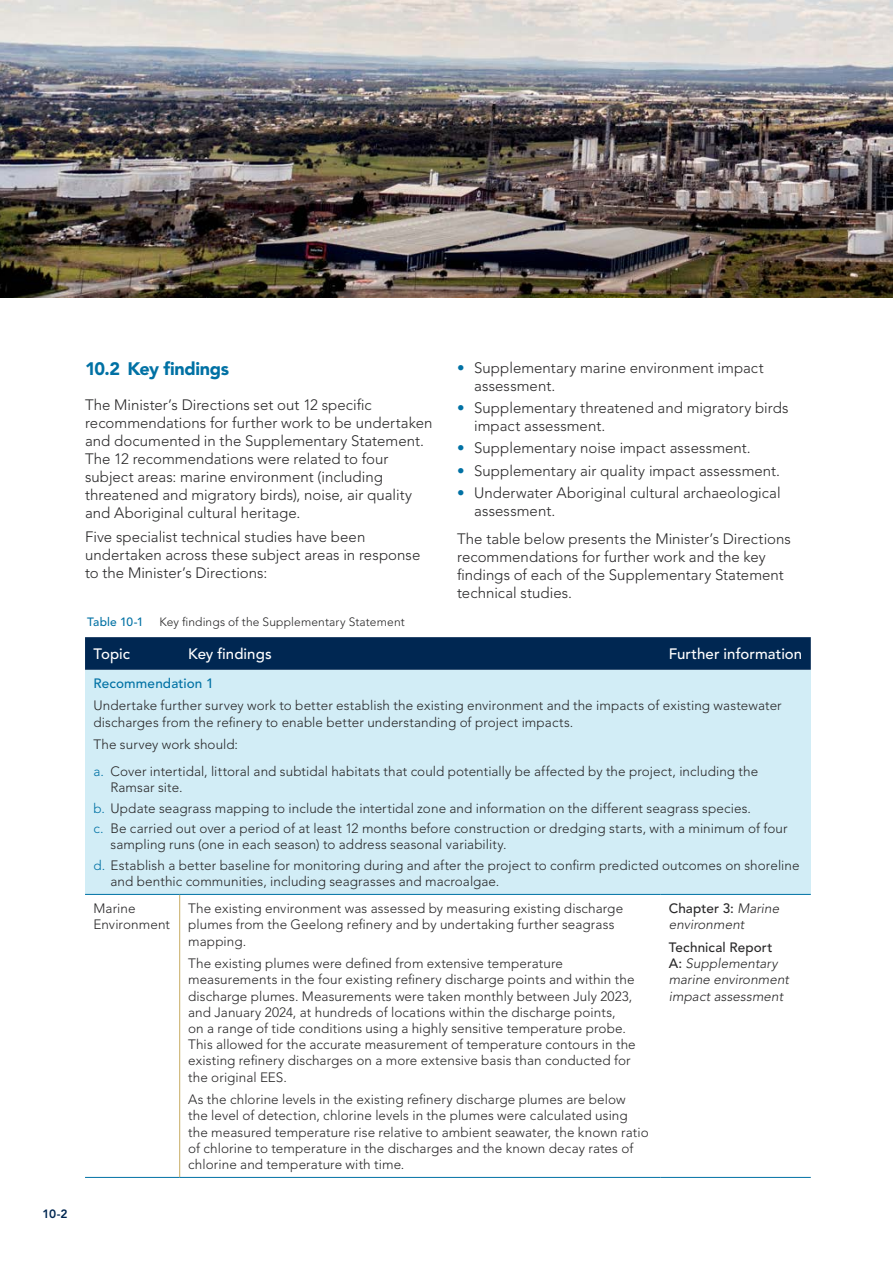
<style>
.page{position:relative;width:893px;height:1263px;background:#fff}
.page>*{position:absolute;margin:0;border:0;box-sizing:border-box;transform-origin:0 0}
.t1{font:900 18px "Avenir LT Std";letter-spacing:-.02em;color:#0071a4}
.Body_Light_Non-Justified__Tables__Pull-O{font:300 15px/18px "Avenir LT Std";color:#292829}
.Bullet_Lv_1{font:300 15px/18px "Avenir LT Std";letter-spacing:.005em;color:#292829}
.Table_Heading{font:500 15px "Avenir LT Std";letter-spacing:.005em;color:#fff}
.Table_Body_9pt{font:300 13.5px/16.2px "Avenir LT Std";letter-spacing:.005em;color:#292829}
.Alpha_Bullet{font:300 13.5px/16.2px "Avenir LT Std";letter-spacing:.005em;color:#292829}
.Table_Body_9pt-2{font:italic 300 13.5px/16.2px "Avenir LT Std";letter-spacing:.005em;color:#292829}
.Table_Body_9pt-3{font:500 13.5px "Avenir LT Std";letter-spacing:.01em;color:#0071a4}
.Table_Captions_First{font:300 12px "Avenir LT Std";letter-spacing:.01em;color:#292829}
.Table_Captions_First-2{font:500 12px "Avenir LT Std";letter-spacing:.015em;color:#0071a4}
.t2{font:800 12px "Avenir LT Std";color:#002752}
.s1{color:#0071a4}
.s2{font-weight:500;font-style:normal}
</style>
<div class="page">
<img style="left:0;top:0;width:893px;height:298px">
<div style="left:85px;top:637px;width:726px;height:33px;background:#002752"></div>
<div style="left:85px;top:670px;width:726px;height:224px;background:#d2edf6"></div>
<hr style="left:85px;top:1177px;width:95px;height:1px;background:#0071a4">
<hr style="left:660px;top:1177px;width:151px;height:1px;background:#0071a4">
<hr style="left:179px;top:895px;width:1px;height:282px;background:#c7ac64">
<hr style="left:85px;top:894px;width:95px;height:1px;background:#0071a4">
<hr style="left:180px;top:894px;width:480px;height:1px;background:#0071a4">
<hr style="left:660px;top:894px;width:151px;height:1px;background:#0071a4">
<hr style="left:180px;top:1177px;width:480px;height:1px;background:#0071a4">
<p class="t2" style="left:43px;top:1206px;width:27px">10-2</p>
<p class="t1" style="left:85px;top:358px;width:146px">10.2 Key findings</p>
<p class="Body_Light_Non-Justified__Tables__Pull-O" style="left:85px;top:396px;width:349px">The Minister’s Directions set out 12 specific recommendations for further work to be undertaken and documented in the Supplementary Statement.<br>The 12 recommendations were related to four subject areas: marine environment (including threatened and migratory birds), noise, air quality and Aboriginal cultural heritage.</p>
<p class="Body_Light_Non-Justified__Tables__Pull-O" style="left:85px;top:528px;width:337px">Five specialist technical studies have been undertaken across these subject areas in response to the Minister’s Directions:</p>
<p class="Bullet_Lv_1" style="left:474px;top:359px;width:291px;text-indent:-17px"><span class="s1">•</span> Supplementary marine environment impact assessment.</p>
<p class="Bullet_Lv_1" style="left:474px;top:399px;width:316px;text-indent:-17px"><span class="s1">•</span> Supplementary threatened and migratory birds impact assessment.</p>
<p class="Bullet_Lv_1" style="left:457px;top:439px;width:295px"><span class="s1">•</span> Supplementary noise impact assessment.</p>
<p class="Bullet_Lv_1" style="left:457px;top:461px;width:325px"><span class="s1">•</span> Supplementary air quality impact assessment.</p>
<p class="Bullet_Lv_1" style="left:474px;top:484px;width:308px;text-indent:-17px"><span class="s1">•</span> Underwater Aboriginal cultural archaeological assessment.</p>
<p class="Body_Light_Non-Justified__Tables__Pull-O" style="left:457px;top:530px;width:335px">The table below presents the Minister’s Directions recommendations for further work and the key findings of each of the Supplementary Statement technical studies.</p>
<p class="Table_Captions_First-2" style="left:87px;top:615px;width:58px">Table 10-1</p>
<p class="Table_Captions_First" style="left:159px;top:614px;width:247px">Key findings of the Supplementary Statement</p>
<p class="Table_Heading" style="left:94px;top:645px;width:38px">Topic</p>
<p class="Table_Heading" style="left:188px;top:645px;width:85px">Key findings</p>
<p class="Table_Heading" style="left:669px;top:645px;width:135px">Further information</p>
<p class="Table_Body_9pt-3" style="left:94px;top:675px;width:122px">Recommendation 1</p>
<p class="Table_Body_9pt" style="left:94px;top:698px;width:690px">Undertake further survey work to better establish the existing environment and the impacts of existing wastewater discharges from the refinery to enable better understanding of project impacts.</p>
<p class="Table_Body_9pt" style="left:94px;top:736px;width:146px">The survey work should:</p>
<p class="Alpha_Bullet" style="left:111px;top:763px;width:649px;text-indent:-17px"><span class="s1">a.</span> Cover intertidal, littoral and subtidal habitats that could potentially be affected by the project, including the<br>Ramsar site.</p>
<p class="Alpha_Bullet" style="left:94px;top:800px;width:659px"><span class="s1">b.</span> Update seagrass mapping to include the intertidal zone and information on the different seagrass species.</p>
<p class="Alpha_Bullet" style="left:111px;top:820px;width:679px;text-indent:-17px"><span class="s1">c.</span> Be carried out over a period of at least 12 months before construction or dredging starts, with a minimum of four sampling runs (one in each season) to address seasonal variability.</p>
<p class="Alpha_Bullet" style="left:111px;top:857px;width:690px;text-indent:-17px"><span class="s1">d.</span> Establish a better baseline for monitoring during and after the project to confirm predicted outcomes on shoreline and benthic communities, including seagrasses and macroalgae.</p>
<p class="Table_Body_9pt" style="left:94px;top:900px;width:78px">Marine<br>Environment</p>
<p class="Table_Body_9pt" style="left:188px;top:900px;width:436px">The existing environment was assessed by measuring existing discharge plumes from the Geelong refinery and by undertaking further seagrass mapping.</p>
<p class="Table_Body_9pt" style="left:188px;top:955px;width:449px">The existing plumes were defined from extensive temperature measurements in the four existing refinery discharge points and within the discharge plumes. Measurements were taken monthly between July 2023, and January 2024, at hundreds of locations within the discharge points,<br>on a range of tide conditions using a highly sensitive temperature probe.<br>This allowed for the accurate measurement of temperature contours in the existing refinery discharges on a more extensive basis than conducted for the original EES.</p>
<p class="Table_Body_9pt" style="left:188px;top:1091px;width:462px">As the chlorine levels in the existing refinery discharge plumes are below the level of detection, chlorine levels in the plumes were calculated using the measured temperature rise relative to ambient seawater, the known ratio of chlorine to temperature in the discharges and the known decay rates of chlorine and temperature with time.</p>
<p class="Table_Body_9pt-2" style="left:669px;top:900px;width:112px"><span class="s2">Chapter 3:</span> Marine environment</p>
<p class="Table_Body_9pt-2" style="left:669px;top:939px;width:122px"><span class="s2">Technical Report<br>A:</span> Supplementary marine environment impact assessment</p>
</div>
